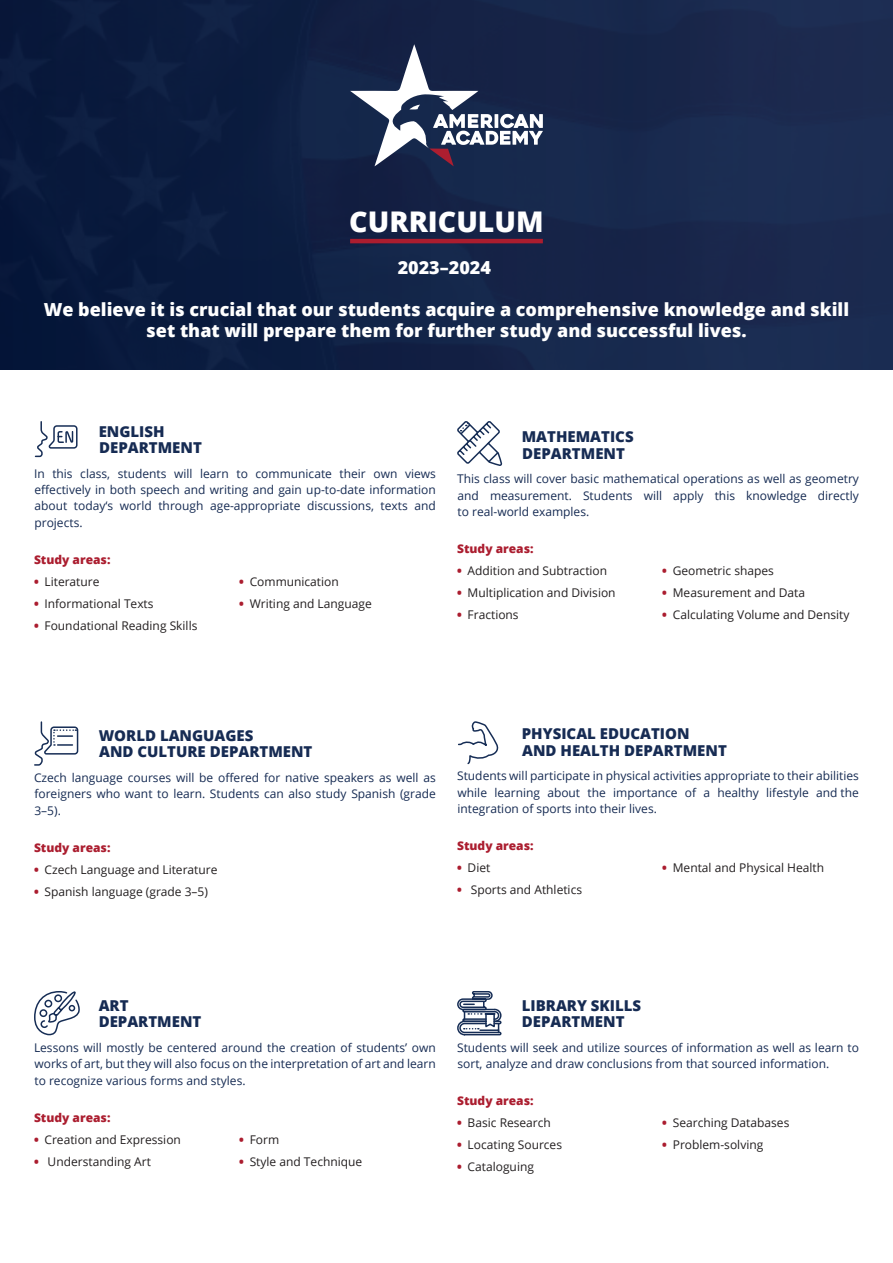
<style>
.page{position:relative;width:893px;height:1263px;background:#fff}
.page>*{position:absolute;margin:0;border:0;box-sizing:border-box;transform-origin:0 0}
.Nadpis_1{font:800 28.5px "Open Sans";color:#fff}
.Nadpis_1-2{font:800 18px/21px "Open Sans";color:#fff;text-align:center}
.t1{font:800 15px/16.4px "Open Sans";color:#162b53}
.t2{font:12px/16.4px "Open Sans";color:#162b53;text-align:justify}
.t3{font:12px "Open Sans";color:#231f20}
.t4{font:800 12px "Open Sans";color:#ab1d2f}
.s1{font-weight:800;color:#ab1d2f}
</style>
<div class="page">
<div style="left:0;top:0;width:893px;height:370px;background:linear-gradient(to right,#07183a,#1e2d53)"></div>
<svg style="left:350px;top:44px;width:193px;height:122px"></svg>
<hr style="left:350px;top:239px;width:193px;height:4px;background:#ab1d2f">
<svg style="left:457px;top:991px;width:45px;height:45px"></svg>
<svg style="left:34px;top:991px;width:46px;height:45px"></svg>
<svg style="left:458px;top:721px;width:41px;height:44px"></svg>
<svg style="left:34px;top:721px;width:45px;height:45px"></svg>
<svg style="left:457px;top:421px;width:46px;height:45px"></svg>
<svg style="left:34px;top:421px;width:44px;height:37px"></svg>
<p class="Nadpis_1" style="left:349px;top:200px;width:196px">CURRICULUM</p>
<p class="Nadpis_1-2" style="left:398px;top:256px;width:95px">2023–2024</p>
<p class="Nadpis_1-2" style="left:44px;top:298px;width:807px">We believe it is crucial that our students acquire a comprehensive knowledge and skill set that will prepare them for further study and successful lives.</p>
<p class="t1" style="left:99px;top:422px;width:105px">ENGLISH<br>DEPARTMENT</p>
<p class="t2" style="left:34px;top:465px;width:403px">In this class, students will learn to communicate their own views effectively in both speech and writing and gain up-to-date information about today‘s world through age-appropriate discussions, texts and projects.</p>
<p class="t4" style="left:34px;top:550px;width:78px">Study areas:</p>
<p class="t3" style="left:34px;top:573px;width:67px"><span class="s1">•</span> Literature</p>
<p class="t3" style="left:34px;top:595px;width:121px"><span class="s1">•</span> Informational Texts</p>
<p class="t3" style="left:34px;top:617px;width:165px"><span class="s1">•</span> Foundational Reading Skills</p>
<p class="t3" style="left:239px;top:573px;width:101px"><span class="s1">•</span> Communication</p>
<p class="t3" style="left:239px;top:595px;width:134px"><span class="s1">•</span> Writing and Language</p>
<p class="t1" style="left:522px;top:428px;width:113px">MATHEMATICS<br>DEPARTMENT</p>
<p class="t2" style="left:457px;top:470px;width:403px">This class will cover basic mathematical operations as well as geometry and measurement. Students will apply this knowledge directly to real-world examples.</p>
<p class="t4" style="left:457px;top:540px;width:78px">Study areas:</p>
<p class="t3" style="left:457px;top:563px;width:152px"><span class="s1">•</span> Addition and Subtraction</p>
<p class="t3" style="left:457px;top:585px;width:160px"><span class="s1">•</span> Multiplication and Division</p>
<p class="t3" style="left:457px;top:607px;width:63px"><span class="s1">•</span> Fractions</p>
<p class="t3" style="left:662px;top:563px;width:113px"><span class="s1">•</span> Geometric shapes</p>
<p class="t3" style="left:662px;top:585px;width:144px"><span class="s1">•</span> Measurement and Data</p>
<p class="t3" style="left:662px;top:607px;width:189px"><span class="s1">•</span> Calculating Volume and Density</p>
<p class="t1" style="left:99px;top:727px;width:215px">WORLD LANGUAGES<br>AND CULTURE DEPARTMENT</p>
<p class="t2" style="left:34px;top:769px;width:403px">Czech language courses will be offered for native speakers as well as foreigners who want to learn. Students can also study Spanish (grade 3–5).</p>
<p class="t4" style="left:34px;top:838px;width:78px">Study areas:</p>
<p class="t3" style="left:34px;top:861px;width:185px"><span class="s1">•</span> Czech Language and Literature</p>
<p class="t3" style="left:34px;top:883px;width:176px"><span class="s1">•</span> Spanish language (grade 3–5)</p>
<p class="t1" style="left:522px;top:725px;width:207px">PHYSICAL EDUCATION<br>AND HEALTH DEPARTMENT</p>
<p class="t2" style="left:457px;top:767px;width:403px">Students will participate in physical activities appropriate to their abilities while learning about the importance of a healthy lifestyle and the integration of sports into their lives.</p>
<p class="t4" style="left:457px;top:837px;width:78px">Study areas:</p>
<p class="t3" style="left:457px;top:860px;width:35px"><span class="s1">•</span> Diet</p>
<p class="t3" style="left:457px;top:882px;width:126px"><span class="s1">•</span> Sports and Athletics</p>
<p class="t3" style="left:662px;top:860px;width:163px"><span class="s1">•</span> Mental and Physical Health</p>
<p class="t1" style="left:99px;top:996px;width:31px">ART</p>
<p class="t1" style="left:99px;top:1013px;width:104px">DEPARTMENT</p>
<p class="t2" style="left:34px;top:1039px;width:403px">Lessons will mostly be centered around the creation of students’ own works of art, but they will also focus on the interpretation of art and learn to recognize various forms and styles.</p>
<p class="t4" style="left:34px;top:1108px;width:78px">Study areas:</p>
<p class="t3" style="left:34px;top:1131px;width:148px"><span class="s1">•</span> Creation and Expression</p>
<p class="t3" style="left:34px;top:1153px;width:118px"><span class="s1">•</span> Understanding Art</p>
<p class="t3" style="left:239px;top:1131px;width:41px"><span class="s1">•</span> Form</p>
<p class="t3" style="left:239px;top:1153px;width:125px"><span class="s1">•</span> Style and Technique</p>
<p class="t1" style="left:522px;top:996px;width:121px">LIBRARY SKILLS</p>
<p class="t1" style="left:522px;top:1013px;width:104px">DEPARTMENT</p>
<p class="t2" style="left:457px;top:1039px;width:403px">Students will seek and utilize sources of information as well as learn to sort, analyze and draw conclusions from that sourced information.</p>
<p class="t4" style="left:457px;top:1092px;width:78px">Study areas:</p>
<p class="t3" style="left:457px;top:1115px;width:95px"><span class="s1">•</span> Basic Research</p>
<p class="t3" style="left:457px;top:1137px;width:106px"><span class="s1">•</span> Locating Sources</p>
<p class="t3" style="left:457px;top:1159px;width:78px"><span class="s1">•</span> Cataloguing</p>
<p class="t3" style="left:662px;top:1115px;width:129px"><span class="s1">•</span> Searching Databases</p>
<p class="t3" style="left:662px;top:1137px;width:103px"><span class="s1">•</span> Problem-solving</p>
</div>
